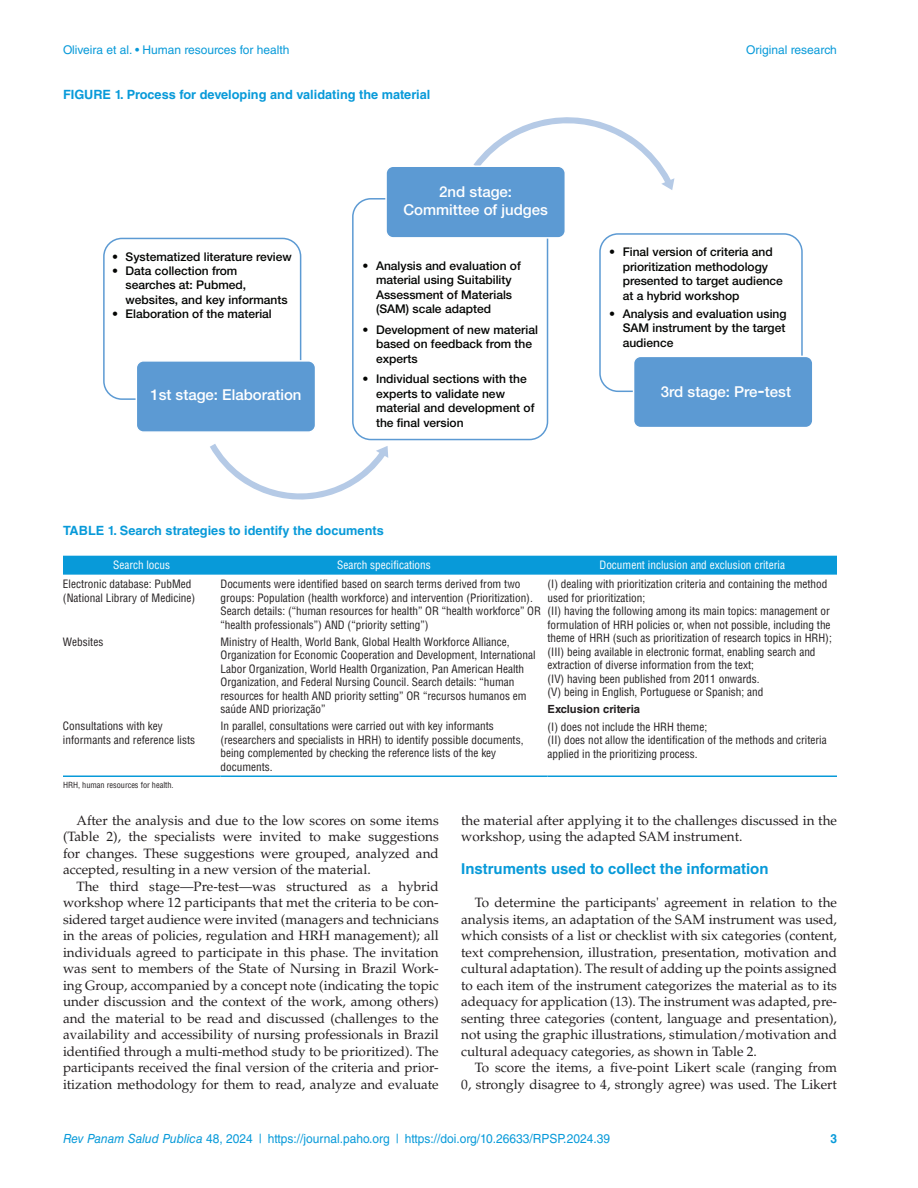
<style>
.page{position:relative;width:918px;height:1188px;background:#fff}
.page>*{position:absolute;margin:0;border:0;box-sizing:border-box;transform-origin:0 0}
.t1{font:500 15px/18px "Helvetica Neue LT Std";color:#fff;text-align:center}
.t2{font:700 15px "Helvetica LT Std";color:#089ad9}
.t3{font:13.5px/16.5px "Palatino LT Std";color:#231f20;text-align:justify}
.t4{font:700 12.75px "Helvetica LT Std";color:#089ad9}
.t5{font:12.6px "Helvetica LT Std";color:#089ad9;scale:.95 1}
.t6{font:700 12.6px "Helvetica LT Std";color:#089ad9;scale:.95 1}
.t7{font:500 12px/14.4px "Helvetica Neue LT Std";color:#040503}
.t8{font:12px "Helvetica LT Std";color:#089ad9}
.t9{font:condensed 11.25px/13.5px "Helvetica LT Std";color:#231f20}
.t10{font:condensed 11.25px "Helvetica LT Std";color:#fff}
.t11{font:700 11.25px "Helvetica LT Std";color:#231f20}
.t12{font:condensed 8.25px "Helvetica LT Std";color:#231f20}
.s1{font-size:18.75px}
.s2{font-style:italic}
</style>
<div class="page">
<svg style="left:103px;top:198px;width:700px;height:243px"></svg>
<svg style="left:210px;top:444px;width:178px;height:56px"></svg>
<div style="left:136px;top:361px;width:180px;height:71px;background:#5c9ad3;border-radius:7px"></div>
<div style="left:136px;top:360px;width:180px;height:73px;border:2px solid #fff;border-radius:7px"></div>
<svg style="left:473px;top:117px;width:201px;height:73px"></svg>
<div style="left:386px;top:166px;width:179px;height:72px;background:#5c9ad3;border-radius:7px"></div>
<div style="left:385px;top:165px;width:181px;height:74px;border:2px solid #fff;border-radius:7px"></div>
<div style="left:634px;top:356px;width:179px;height:72px;background:#5c9ad3;border-radius:7px"></div>
<div style="left:633px;top:356px;width:181px;height:72px;border:2px solid #fff;border-radius:7px"></div>
<div style="left:63px;top:556px;width:774px;height:19px;background:#089ad9"></div>
<hr style="left:63px;top:776px;width:157px;height:1px;background:#089ad9">
<hr style="left:220px;top:776px;width:328px;height:1px;background:#089ad9">
<hr style="left:548px;top:776px;width:289px;height:1px;background:#089ad9">
<p class="t8" style="left:63px;top:43px;width:228px">Oliveira et al. • Human resources for health</p>
<p class="t8" style="left:746px;top:43px;width:92px">Original research</p>
<p class="t4" style="left:63px;top:87px;width:369px">FIGURE 1. Process for developing and validating the material</p>
<p class="t7" style="left:112px;top:249px;width:181px">• Systematized literature review</p>
<p class="t7" style="left:126px;top:263px;width:164px;text-indent:-14px">• Data collection from searches at: Pubmed, websites, and key informants</p>
<p class="t7" style="left:112px;top:306px;width:161px">• Elaboration of the material</p>
<p class="t1" style="left:150px;top:386px;width:153px">1st stage: Elaboration</p>
<p class="t1" style="left:403px;top:183px;width:146px">2nd stage:<br>Committee of judges</p>
<p class="t7" style="left:376px;top:258px;width:146px;text-indent:-14px">• Analysis and evaluation of material using Suitability<br>Assessment of Materials (SAM) scale adapted</p>
<p class="t7" style="left:376px;top:322px;width:163px;text-indent:-14px">• Development of new material based on feedback from the experts</p>
<p class="t7" style="left:376px;top:372px;width:160px;text-indent:-14px">• Individual sections with the experts to validate new material and development of the final version</p>
<p class="t7" style="left:623px;top:245px;width:162px;text-indent:-14px">• Final version of criteria and prioritization methodology presented to target audience at a hybrid workshop</p>
<p class="t7" style="left:623px;top:306px;width:165px;text-align:justify;text-indent:-14px">• Analysis and evaluation using SAM instrument by the target audience</p>
<p class="t1" style="left:661px;top:383px;width:132px">3rd stage: Pre<span class="s1">-</span>test</p>
<p class="t4" style="left:63px;top:523px;width:322px">TABLE 1. Search strategies to identify the documents</p>
<p class="t10" style="left:113px;top:558px;width:58px">Search locus</p>
<p class="t10" style="left:337px;top:558px;width:95px">Search specifications</p>
<p class="t10" style="left:599px;top:558px;width:187px">Document inclusion and exclusion criteria</p>
<p class="t9" style="left:63px;top:577px;width:134px">Electronic database: PubMed (National Library of Medicine)</p>
<p class="t9" style="left:220px;top:577px;width:322px">Documents were identified based on search terms derived from two groups: Population (health workforce) and intervention (Prioritization).<br>Search details: (“human resources for health” OR “health workforce” OR “health professionals”) AND (“priority setting”)</p>
<p class="t9" style="left:547px;top:577px;width:286px">(I) dealing with prioritization criteria and containing the method used for prioritization;<br>(II) having the following among its main topics: management or formulation of HRH policies or, when not possible, including the theme of HRH (such as prioritization of research topics in HRH); (III) being available in electronic format, enabling search and extraction of diverse information from the text;<br>(IV) having been published from 2011 onwards.<br>(V) being in English, Portuguese or Spanish; and</p>
<p class="t11" style="left:547px;top:702px;width:94px">Exclusion criteria</p>
<p class="t9" style="left:547px;top:720px;width:281px">(I) does not include the HRH theme;<br>(II) does not allow the identification of the methods and criteria applied in the prioritizing process.</p>
<p class="t9" style="left:63px;top:635px;width:42px">Websites</p>
<p class="t9" style="left:220px;top:635px;width:317px">Ministry of Health, World Bank, Global Health Workforce Alliance, Organization for Economic Cooperation and Development, International Labor Organization, World Health Organization, Pan American Health Organization, and Federal Nursing Council. Search details: “human resources for health AND priority setting” OR “recursos humanos em saúde AND priorização”</p>
<p class="t9" style="left:63px;top:720px;width:134px">Consultations with key informants and reference lists</p>
<p class="t9" style="left:220px;top:720px;width:305px">In parallel, consultations were carried out with key informants (researchers and specialists in HRH) to identify possible documents, being complemented by checking the reference lists of the key documents.</p>
<p class="t12" style="left:63px;top:779px;width:112px">HRH, human resources for health.</p>
<p class="t3" style="left:63px;top:812px;width:377px;text-indent:14px">After the analysis and due to the low scores on some items (Table 2), the specialists were invited to make suggestions for changes. These suggestions were grouped, analyzed and accepted, resulting in a new version of the material.</p>
<p class="t3" style="left:63px;top:878px;width:377px;text-indent:14px">The third stage—Pre-test—was structured as a hybrid workshop where 12 participants that met the criteria to be con&shy;sidered target audience were invited (managers and technicians in the areas of policies, regulation and HRH management); all individuals agreed to participate in this phase. The invitation was sent to members of the State of Nursing in Brazil Work&shy;ing Group, accompanied by a concept note (indicating the topic under discussion and the context of the work, among others) and the material to be read and discussed (challenges to the availability and accessibility of nursing professionals in Brazil identified through a multi-method study to be prioritized). The participants received the final version of the criteria and prior&shy;itization methodology for them to read, analyze and evaluate</p>
<p class="t3" style="left:461px;top:812px;width:377px">the material after applying it to the challenges discussed in the workshop, using the adapted SAM instrument.</p>
<p class="t2" style="left:461px;top:860px;width:309px">Instruments used to collect the information</p>
<p class="t3" style="left:461px;top:895px;width:377px;text-indent:14px">To determine the participants' agreement in relation to the analysis items, an adaptation of the SAM instrument was used, which consists of a list or checklist with six categories (content, text comprehension, illustration, presentation, motivation and cultural adaptation). The result of adding up the points assigned to each item of the instrument categorizes the material as to its adequacy for application (13). The instrument was adapted, pre&shy;senting three categories (content, language and presentation), not using the graphic illustrations, stimulation/motivation and cultural adequacy categories, as shown in Table 2.</p>
<p class="t3" style="left:461px;top:1060px;width:377px;text-align:right">To score the items, a five-point Likert scale (ranging from<br>0, strongly disagree to 4, strongly agree) was used. The Likert</p>
<p class="t5" style="left:63px;top:1131px;width:577px"><span class="s2">Rev Panam Salud Publica</span> 48, 2024 | https://journal.paho.org | https://doi.org/10.26633/RPSP.2024.39</p>
<p class="t6" style="left:830px;top:1131px;width:9px">3</p>
</div>
